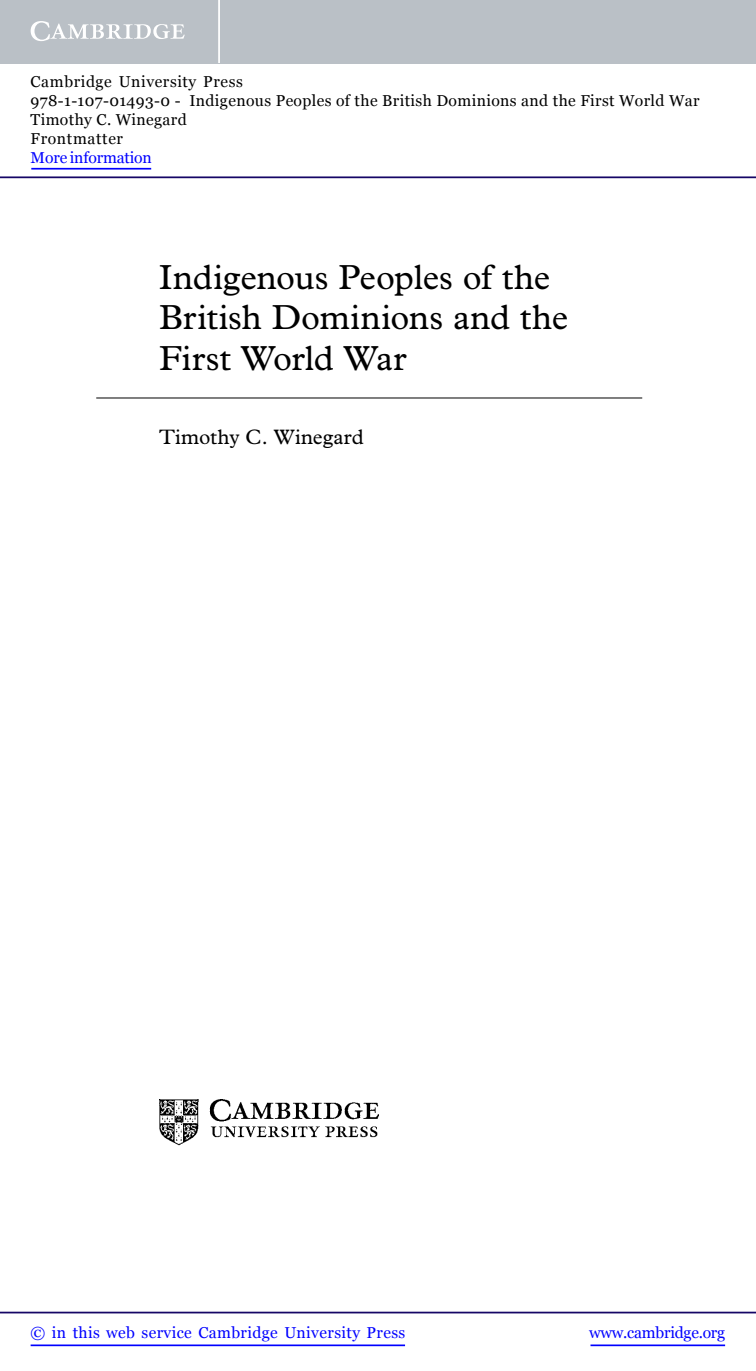
<style>
.page{position:relative;width:756px;height:1371px;background:#fff}
.page>*{position:absolute;margin:0;border:0;box-sizing:border-box;transform-origin:0 0}
.t1{font:35px/40.2px "Plantin Std";color:#000}
.t2{font:21px "Plantin Std";color:#000}
.t3{font:15.75px/18.9px "Georgia";letter-spacing:.025em;color:#000}
.t4{font:15.75px "Georgia";letter-spacing:.025em;color:#00f}
.t5{font:15.75px "Georgia";letter-spacing:-.015em;color:#00f}
.t6{font:15.75px "Georgia";letter-spacing:-.01em;color:#00f}
</style>
<div class="page">
<hr style="left:591px;top:1344px;width:134px;height:1px;background:#00f">
<hr style="left:0;top:1311px;width:756px;height:2px;background:#150666">
<hr style="left:31px;top:1344px;width:374px;height:1px;background:#00f">
<div style="left:0;top:0;width:756px;height:63px;background:#bac0c6"></div>
<svg style="left:31px;top:21px;width:154px;height:20px"></svg>
<hr style="left:218px;top:0;width:2px;height:63px;background:#fff">
<hr style="left:0;top:176px;width:756px;height:2px;background:#150666">
<hr style="left:31px;top:168px;width:120px;height:1px;background:#00f">
<hr style="left:96px;top:397px;width:546px;height:1px;background:#000">
<img style="left:159px;top:1099px;width:219px;height:46px">
<p class="t3" style="left:31px;top:72px;width:671px">Cambridge University Press<br>978-1-107-01493-0 - Indigenous Peoples of the British Dominions and the First World War Timothy C. Winegard<br>Frontmatter</p>
<p class="t6" style="left:31px;top:148px;width:123px">More information</p>
<p class="t1" style="left:159px;top:257px;width:410px">Indigenous Peoples of the<br>British Dominions and the<br>First World War</p>
<p class="t2" style="left:159px;top:425px;width:206px">Timothy C. Winegard</p>
<p class="t4" style="left:31px;top:1323px;width:376px">© in this web service Cambridge University Press</p>
<p class="t5" style="left:589px;top:1323px;width:137px">www.cambridge.org</p>
</div>
